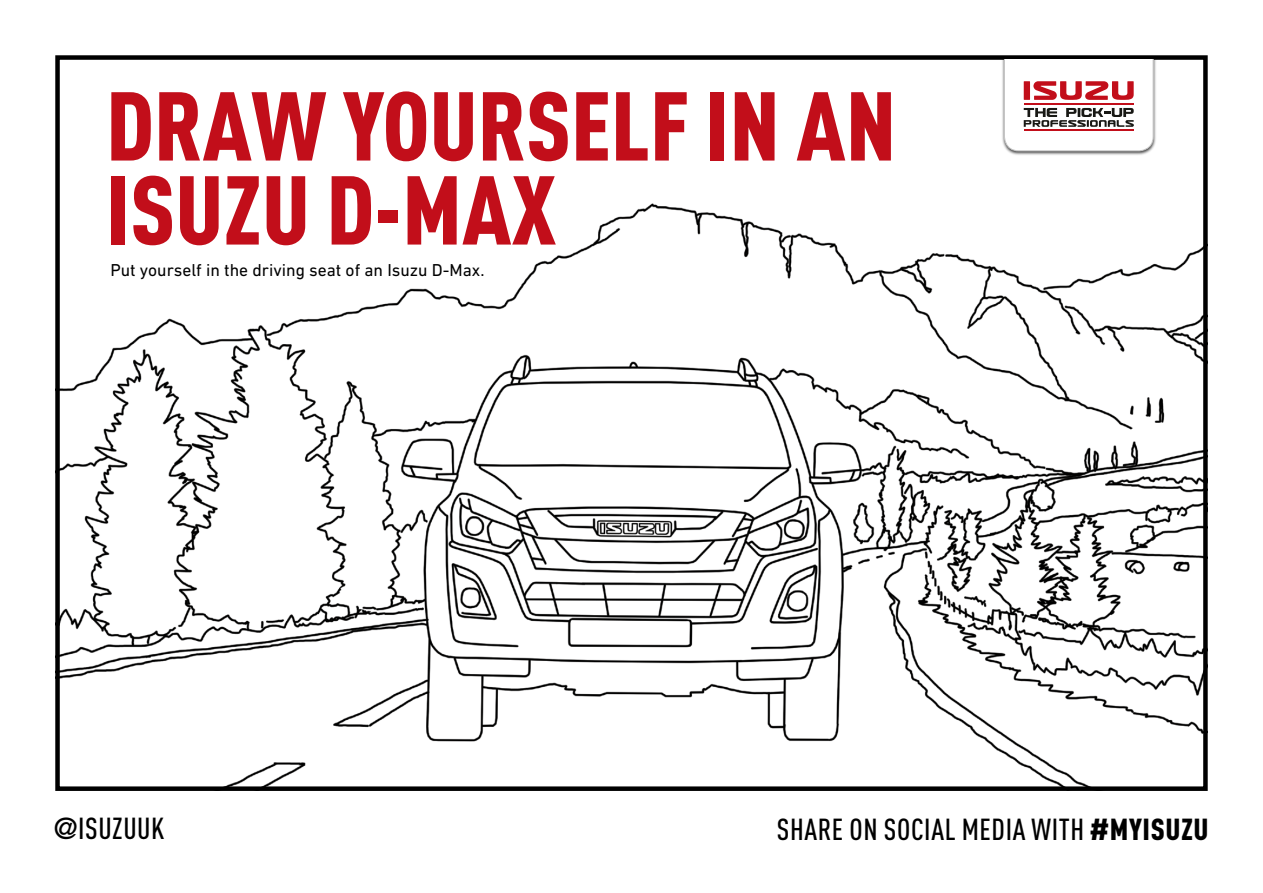
<style>
.page{position:relative;width:1263px;height:893px;background:#fff}
.page>*{position:absolute;margin:0;border:0;box-sizing:border-box;transform-origin:0 0}
.t1{font:900 condensed 96px/84px "DIN Pro";color:#c20e1a}
.t2{font:500 condensed 30px "DIN Pro";letter-spacing:.02em;color:#000}
.t3{font:17.55px "DIN Next LT Pro";color:#000}
.s1{font-family:"DIN Alternate";font-weight:700;font-stretch:normal}
.s2{font-weight:900}
</style>
<div class="page">
<img style="left:60px;top:203px;width:1143px;height:583px">
<div style="left:55px;top:55px;width:1153px;height:736px;border:4px solid #000"></div>
<img style="left:1002px;top:60px;width:154px;height:95px">
<svg style="left:1004px;top:60px;width:150px;height:91px"></svg>
<h1 class="t1" style="left:106px;top:75px;width:791px">DRAW YOURSELF IN AN<br>ISUZU D-MAX</h1>
<p class="t3" style="left:110px;top:260px;width:376px">Put yourself in the driving seat of an Isuzu D-Max.</p>
<h2 class="t2" style="left:54px;top:806px;width:112px"><span class="s1">@</span>ISUZUUK</h2>
<h2 class="t2" style="left:777px;top:807px;width:433px">SHARE ON SOCIAL MEDIA WITH <span class="s2">#MYISUZU</span></h2>
</div>
